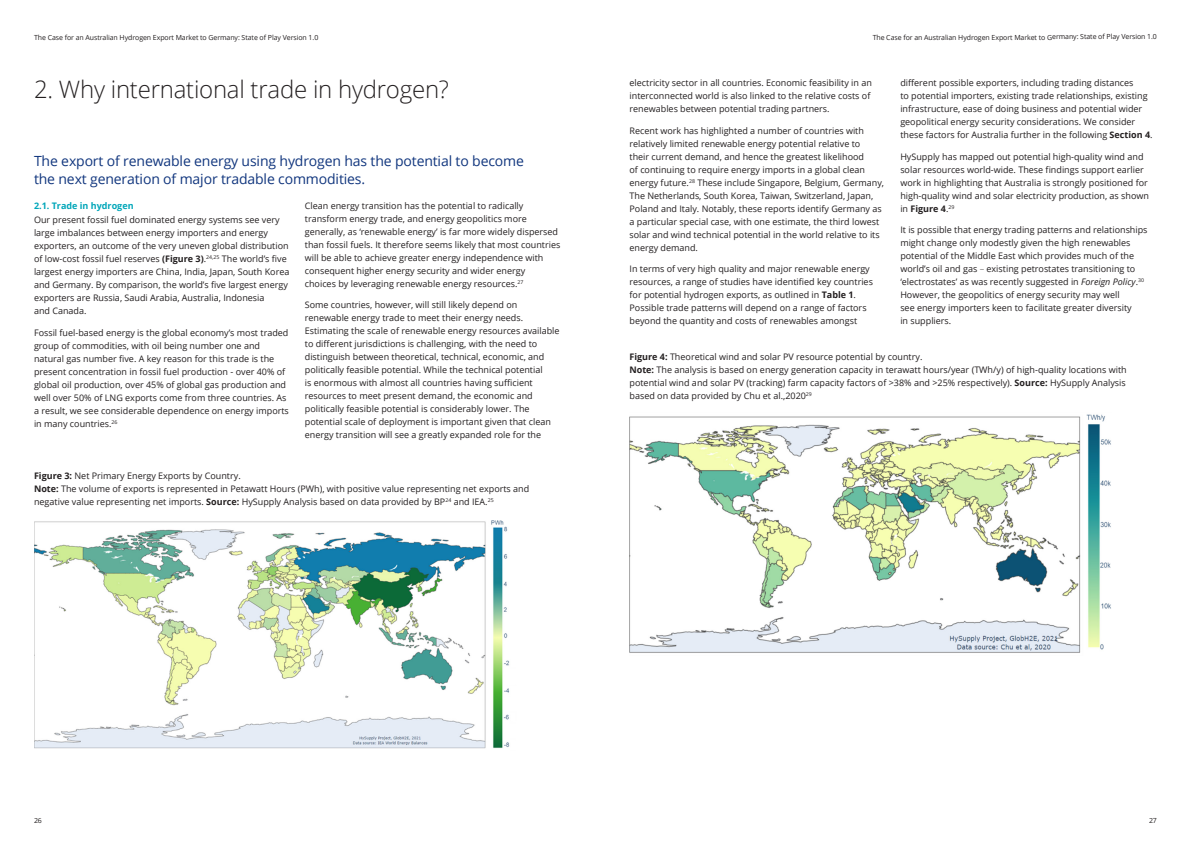
<style>
.page{position:relative;width:1191px;height:842px;background:#fff}
.page>*{position:absolute;margin:0;border:0;box-sizing:border-box;transform-origin:0 0}
.Story_heading_light{font:300 24px "Open Sans";letter-spacing:-.01em;color:#231f20}
.Intro_Text__14_18pt{font:14px/18px "Open Sans";letter-spacing:-.01em;color:#11367e}
.Body_copy__9_13pt{font:9px/13px "Open Sans";color:#231f20}
.Figure_caption__9_13{font:9px "Open Sans";color:#231f20}
.Subhead_A__9_13pt{font:700 9px "Open Sans";color:#00a6b9}
.t1{font:7px "Open Sans";letter-spacing:-.01em;color:#231f20}
.s1{font-weight:700}
.s2{font-weight:300}
.s3{font-style:italic}
</style>
<div class="page">
<img style="left:34px;top:520px;width:476px;height:229px">
<img style="left:629px;top:414px;width:482px;height:239px">
<p class="t1" style="left:34px;top:32px;width:286px">The Case for an Australian Hydrogen Export Market to Germany: State of Play Version 1.0</p>
<p class="t1" style="left:872px;top:32px;width:286px">The Case for an Australian Hydrogen Export Market to Germany: State of Play Version 1.0</p>
<p class="Story_heading_light" style="left:34px;top:73px;width:416px">2. Why international trade in hydrogen?</p>
<p class="Intro_Text__14_18pt" style="left:34px;top:152px;width:491px">The export of renewable energy using hydrogen has the potential to become the next generation of major tradable commodities.</p>
<p class="Subhead_A__9_13pt" style="left:34px;top:199px;width:101px">2.1. Trade in hydrogen</p>
<p class="Body_copy__9_13pt" style="left:34px;top:213px;width:257px">Our present fossil fuel dominated energy systems see very large imbalances between energy importers and energy exporters, an outcome of the very uneven global distribution of low-cost fossil fuel reserves <span class="s1">(Figure 3)</span>.<sup>24,25</sup> The world’s five largest energy importers are China, India, Japan, South Korea and Germany. By comparison, the world’s five largest energy exporters are Russia, Saudi Arabia, Australia, Indonesia<br>and Canada.</p>
<p class="Body_copy__9_13pt" style="left:34px;top:326px;width:256px">Fossil fuel-based energy is the global economy’s most traded group of commodities, with oil being number one and natural gas number five. A key reason for this trade is the present concentration in fossil fuel production - over 40% of global oil production, over 45% of global gas production and well over 50% of LNG exports come from three countries. As a result, we see considerable dependence on energy imports in many countries.<sup>26</sup></p>
<p class="Body_copy__9_13pt" style="left:305px;top:199px;width:257px">Clean energy transition has the potential to radically transform energy trade, and energy geopolitics more generally, as ‘renewable energy’ is far more widely dispersed than fossil fuels. It therefore seems likely that most countries will be able to achieve greater energy independence with consequent higher energy security and wider energy<br>choices by leveraging renewable energy resources.<sup>27</sup></p>
<p class="Body_copy__9_13pt" style="left:305px;top:298px;width:256px">Some countries, however, will still likely depend on renewable energy trade to meet their energy needs.<br>Estimating the scale of renewable energy resources available to different jurisdictions is challenging, with the need to distinguish between theoretical, technical, economic, and politically feasible potential. While the technical potential<br>is enormous with almost all countries having sufficient resources to meet present demand, the economic and politically feasible potential is considerably lower. The potential scale of deployment is important given that clean energy transition will see a greatly expanded role for the</p>
<p class="Figure_caption__9_13" style="left:34px;top:470px;width:208px"><span class="s1">Figure 3:</span> Net Primary Energy Exports by Country.</p>
<p class="Body_copy__9_13pt" style="left:34px;top:482px;width:497px"><span class="s1">Note:</span> The volume of exports is represented in Petawatt Hours (PWh), with positive value representing net exports and negative value representing net imports. <span class="s1">Source:</span> HySupply Analysis based on data provided by BP<sup>24</sup> and IEA.<sup>25</sup></p>
<p class="Body_copy__9_13pt" style="left:629px;top:76px;width:244px">electricity sector in all countries. Economic feasibility in an interconnected world is also linked to the relative costs of renewables between potential trading partners.</p>
<p class="Body_copy__9_13pt" style="left:629px;top:124px;width:256px">Recent work has highlighted a number of countries with relatively limited renewable energy potential relative to<br>their current demand, and hence the greatest likelihood<br>of continuing to require energy imports in a global clean energy future.<sup>28</sup> These include Singapore, Belgium, Germany, The Netherlands, South Korea, Taiwan, Switzerland, Japan, Poland and Italy. Notably, these reports identify Germany as a particular special case, with one estimate, the third lowest solar and wind technical potential in the world relative to its energy demand.</p>
<p class="Body_copy__9_13pt" style="left:629px;top:262px;width:245px">In terms of very high quality and major renewable energy resources, a range of studies have identified key countries for potential hydrogen exports, as outlined in <span class="s1">Table 1</span>.<br>Possible trade patterns will depend on a range of factors beyond the quantity and costs of renewables amongst</p>
<p class="Body_copy__9_13pt" style="left:900px;top:76px;width:254px">different possible exporters, including trading distances<br>to potential importers, existing trade relationships, existing infrastructure, ease of doing business and potential wider geopolitical energy security considerations. We consider these factors for Australia further in the following <span class="s1">Section 4</span>.</p>
<p class="Body_copy__9_13pt" style="left:900px;top:150px;width:250px">HySupply has mapped out potential high-quality wind and solar resources world-wide. These findings support earlier work in highlighting that Australia is strongly positioned for high-quality wind and solar electricity production, as shown in <span class="s1">Figure 4</span>.<sup>29</sup></p>
<p class="Body_copy__9_13pt" style="left:900px;top:223px;width:249px">It is possible that energy trading patterns and relationships might change only modestly given the high renewables potential of the Middle East which provides much of the world’s oil and gas <span class="s2">–</span> existing petrostates transitioning to ‘electrostates’ as was recently suggested in <span class="s3">Foreign Policy</span>.<sup>30<br></sup>However, the geopolitics of energy security may well<br>see energy importers keen to facilitate greater diversity<br>in suppliers.</p>
<p class="Figure_caption__9_13" style="left:629px;top:351px;width:294px"><span class="s1">Figure 4:</span> Theoretical wind and solar PV resource potential by country.</p>
<p class="Body_copy__9_13pt" style="left:629px;top:363px;width:499px;text-align:justify"><span class="s1">Note:</span> The analysis is based on energy generation capacity in terawatt hours/year (TWh/y) of high-quality locations with potential wind and solar PV (tracking) farm capacity factors of &gt;38% and &gt;25% respectively). <span class="s1">Source:</span> HySupply Analysis based on data provided by Chu et al.,2020<sup>29</sup></p>
<p class="t1" style="left:34px;top:816px;width:9px">26</p>
<p class="t1" style="left:1149px;top:816px;width:9px">27</p>
</div>
